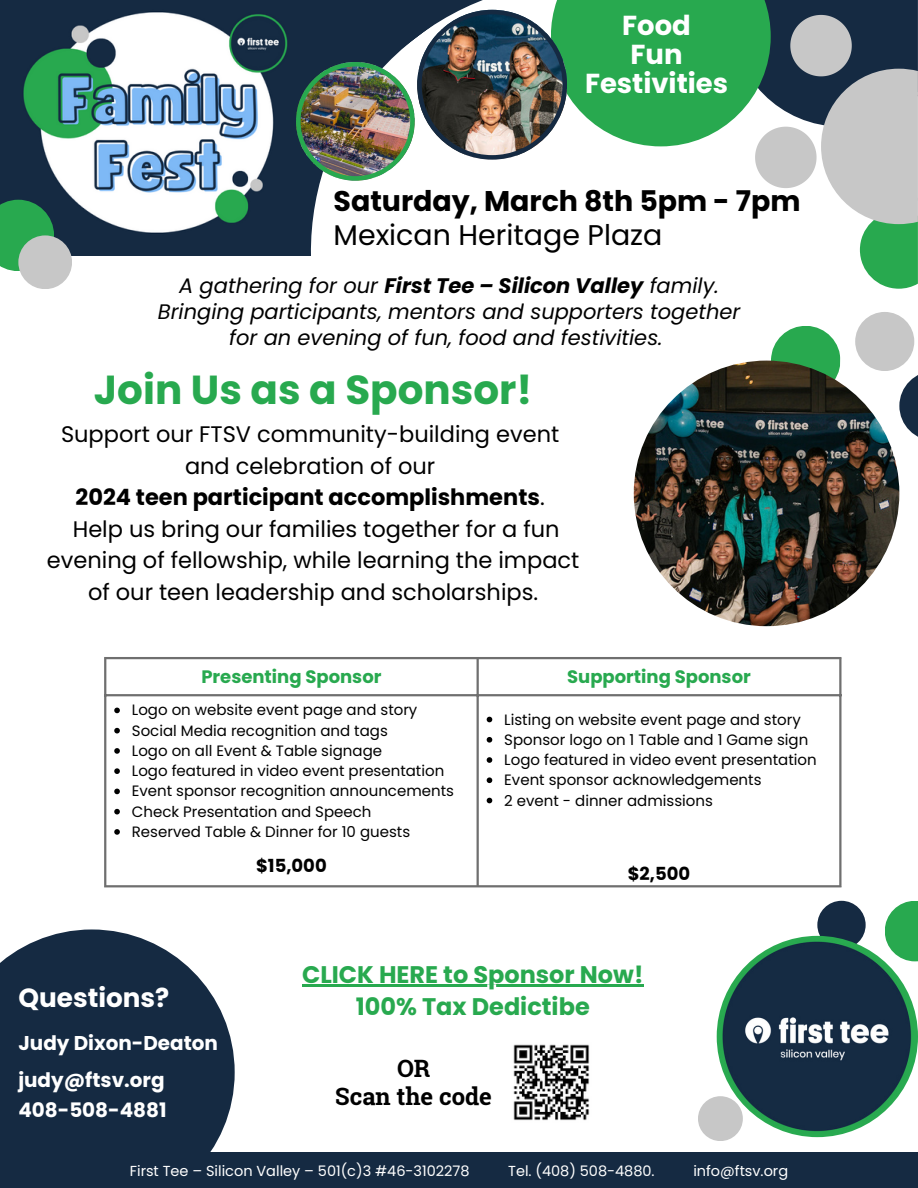
<style>
.page{position:relative;width:918px;height:1188px;background:#fff}
.page>*{position:absolute;margin:0;border:0;box-sizing:border-box;transform-origin:0 0}
.t1{font:700 40.5px "Poppins";color:#28a94f}
.t2{font:700 28.5px "Poppins";color:#000}
.t3{font:28.5px "Poppins";color:#000}
.t4{font:700 27.45px/29.2px "Poppins";color:#fff;text-align:center}
.t5{font:700 26.25px "Poppins";color:#fff}
.t6{font:700 24px/32.7px "Poppins";color:#28a94f;text-align:center}
.t7{font:700 23.85px "Roboto Slab";color:#000}
.t8{font:22.5px/31.5px "Poppins";color:#000;text-align:center}
.t9{font:italic 21px "Poppins";color:#000}
.t10{font:700 19.95px/37.2px "Poppins";color:#fff}
.t11{font:700 18px "Poppins";color:#28a94f}
.t12{font:700 18px "Poppins";color:#000}
.t13{font:15px "Poppins";color:#000}
.t14{font:14.55px "Poppins";color:#fff}
.s1{font-weight:700}
</style>
<div class="page">
<div style="left:0;top:0;width:711px;height:255px;background:#152a42"></div>
<img style="left:14px;top:11px;width:262px;height:223px">
<svg style="left:770px;top:326px;width:71px;height:58px"></svg>
<svg style="left:0;top:200px;width:54px;height:71px;background:#289c4f"></svg>
<div style="left:18px;top:235px;width:54px;height:54px;background:#c7c7c7;border-radius:50%"></div>
<svg style="left:296px;top:0;width:622px;height:289px"></svg>
<svg style="left:0;top:929px;width:235px;height:223px;background:#304258"></svg>
<div style="left:0;top:1152px;width:918px;height:36px;background:#152a42"></div>
<div style="left:698px;top:1096px;width:45px;height:45px;background:#c7c7c7;border-radius:50%"></div>
<svg style="left:885px;top:901px;width:33px;height:60px;fill:#28a94f"></svg>
<div style="left:817px;top:901px;width:49px;height:48px;background:#152a42;border-radius:50%"></div>
<svg style="left:899px;top:375px;width:19px;height:62px"></svg>
<div style="left:855px;top:312px;width:59px;height:59px;background:#c7c7c7;border-radius:50%"></div>
<img style="left:513px;top:1044px;width:77px;height:77px">
<img style="left:634px;top:361px;width:265px;height:265px;border-radius:50%">
<img style="left:717px;top:936px;width:201px;height:201px;border-radius:50%">
<hr style="left:302px;top:985px;width:341px;height:2px;background:#28a94f">
<svg style="left:106px;top:659px;width:733px;height:226px"></svg>
<svg style="left:114px;top:708px;width:6px;height:5px"></svg>
<svg style="left:114px;top:728px;width:6px;height:5px"></svg>
<svg style="left:114px;top:748px;width:6px;height:6px"></svg>
<svg style="left:114px;top:768px;width:6px;height:6px"></svg>
<svg style="left:114px;top:789px;width:6px;height:5px"></svg>
<svg style="left:114px;top:809px;width:6px;height:5px"></svg>
<svg style="left:114px;top:829px;width:6px;height:6px"></svg>
<svg style="left:487px;top:717px;width:5px;height:5px"></svg>
<svg style="left:487px;top:737px;width:5px;height:6px"></svg>
<svg style="left:487px;top:757px;width:5px;height:6px"></svg>
<svg style="left:487px;top:777px;width:5px;height:6px"></svg>
<svg style="left:487px;top:798px;width:5px;height:5px"></svg>
<hr style="left:104px;top:659px;width:2px;height:226px;background:#6f6f6f">
<hr style="left:477px;top:659px;width:2px;height:226px;background:#6f6f6f">
<hr style="left:839px;top:659px;width:3px;height:226px;background:#6f6f6f">
<hr style="left:104px;top:657px;width:738px;height:2px;background:#6f6f6f">
<hr style="left:104px;top:694px;width:738px;height:2px;background:#6f6f6f">
<hr style="left:104px;top:885px;width:738px;height:2px;background:#6f6f6f">
<p class="t4" style="left:585px;top:11px;width:145px">Food<br>Fun<br>Festivities</p>
<p class="t2" style="left:334px;top:181px;width:469px">Saturday, March 8th 5pm - 7pm</p>
<h5 class="t3" style="left:334px;top:215px;width:330px">Mexican Heritage Plaza</h5>
<p class="t9" style="left:179px;top:271px;width:541px">A gathering for our <span class="s1">First Tee – Silicon Valley</span> family.</p>
<p class="t9" style="left:158px;top:297px;width:584px">Bringing participants, mentors and supporters together</p>
<p class="t9" style="left:229px;top:323px;width:435px">for an evening of fun, food and festivities.</p>
<p class="t1" style="left:94px;top:361px;width:440px">Join Us as a Sponsor!</p>
<p class="t8" style="left:47px;top:418px;width:534px">Support our FTSV community-building event and celebration of our<br><span class="s1">2024 teen participant accomplishments</span>.<br>Help us bring our families together for a fun evening of fellowship, while learning the impact of our teen leadership and scholarships.</p>
<p class="t11" style="left:201px;top:664px;width:182px">Presenting Sponsor</p>
<p class="t11" style="left:567px;top:664px;width:185px">Supporting Sponsor</p>
<p class="t13" style="left:132px;top:700px;width:287px">Logo on website event page and story</p>
<p class="t13" style="left:132px;top:720px;width:257px">Social Media recognition and tags</p>
<p class="t13" style="left:132px;top:740px;width:252px">Logo on all Event &amp; Table signage</p>
<p class="t13" style="left:132px;top:760px;width:314px">Logo featured in video event presentation</p>
<p class="t13" style="left:132px;top:781px;width:324px">Event sponsor recognition announcements</p>
<p class="t13" style="left:132px;top:801px;width:241px">Check Presentation and Speech</p>
<h1 class="t13" style="left:132px;top:821px;width:280px">Reserved Table &amp; Dinner for 10 guests</h1>
<h6 class="t13" style="left:504px;top:709px;width:298px">Listing on website event page and story</h6>
<p class="t13" style="left:504px;top:729px;width:306px">Sponsor logo on 1 Table and 1 Game sign</p>
<p class="t13" style="left:504px;top:749px;width:314px">Logo featured in video event presentation</p>
<h4 class="t13" style="left:504px;top:770px;width:259px">Event sponsor acknowledgements</h4>
<p class="t13" style="left:504px;top:790px;width:210px">2 event - dinner admissions</p>
<p class="t5" style="left:18px;top:980px;width:153px">Questions?</p>
<p class="t10" style="left:18px;top:1025px;width:201px">Judy Dixon-Deaton judy@ftsv.org</p>
<p class="t10" style="left:18px;top:1091px;width:150px">408-508-4881</p>
<h3 class="t12" style="left:256px;top:854px;width:72px">$15,000</h3>
<h4 class="t12" style="left:628px;top:861px;width:64px">$2,500</h4>
<p class="t6" style="left:302px;top:958px;width:343px">CLICK HERE to Sponsor Now!<br>100% Tax Dedictibe</p>
<p class="t7" style="left:397px;top:1052px;width:35px">OR</p>
<p class="t7" style="left:335px;top:1080px;width:158px">Scan the code</p>
<p class="t14" style="left:130px;top:1161px;width:341px">First Tee – Silicon Valley – 501(c)3 #46-3102278</p>
<p class="t14" style="left:508px;top:1161px;width:148px">Tel. (408) 508-4880.</p>
<p class="t14" style="left:693px;top:1161px;width:96px">info@ftsv.org</p>
</div>
